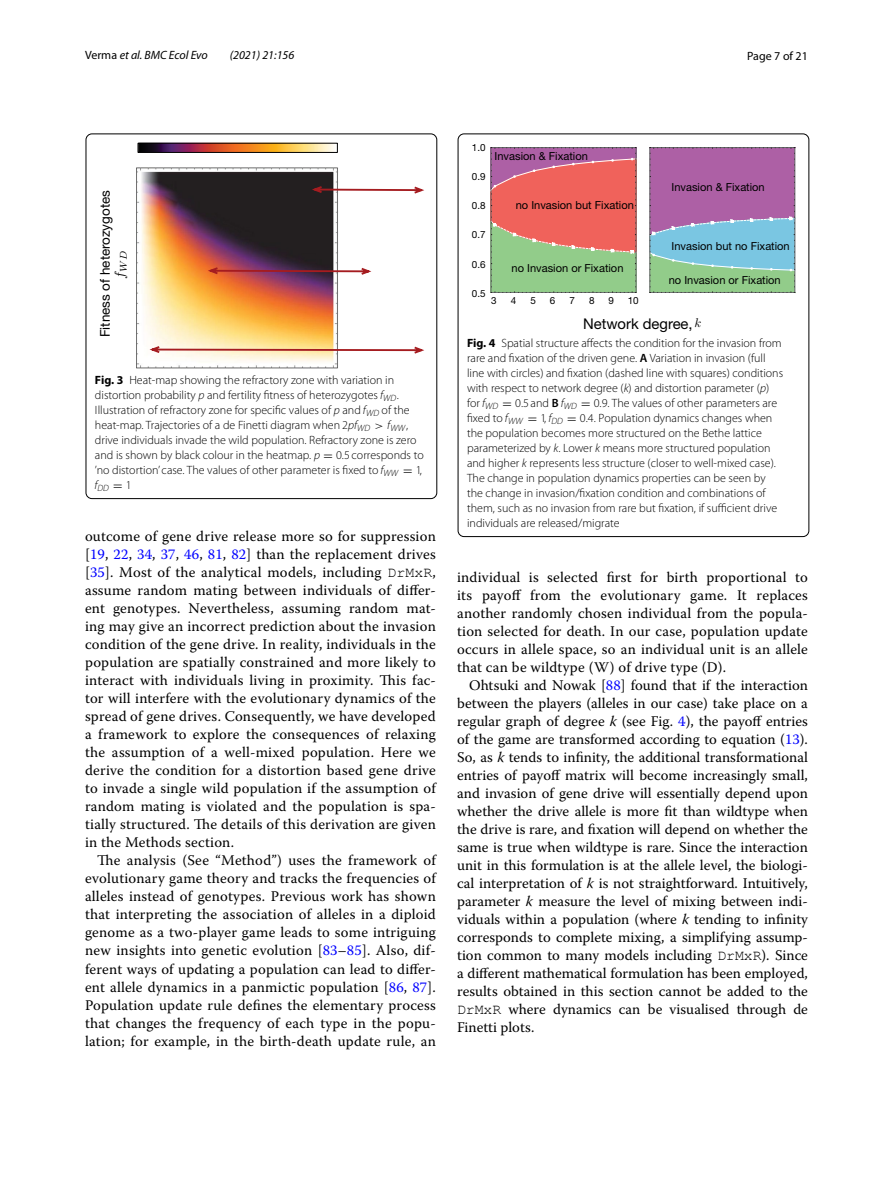
<style>
.page{position:relative;width:893px;height:1187px;background:#fff}
.page>*{position:absolute;margin:0;border:0;box-sizing:border-box;transform-origin:0 0}
.t1{font:14.85px "Helvetica Neue 3";color:#000}
.t2{font:14.7px/18px "Warnock Pro";letter-spacing:.015em;color:#000;text-align:justify}
.t3{font:13.5px "Helvetica Neue 4";color:#000}
.t4{font:300 12px/15px "Myriad Pro";color:#000}
.t5{font:italic 12px "Myriad Pro";color:#000}
.t6{font:12px "Myriad Pro";color:#000}
.t7{font:11.1px "Helvetica Neue 3";color:#000}
.t8{font:9.9px "Helvetica Neue 3";color:#000}
.t9{font:9.75px "CMMI72";color:#000}
.t10{font:9.15px "Myriad Pro Light It 12";color:#000}
.s1{font-style:normal}
.s2{font-weight:700}
.s3{font-family:"Myriad Pro Light It 17";font-weight:400}
.s4{font-family:"Myriad Pro Light It 7";font-weight:400}
.s5{font-family:"Myriad Pro Light It 8";font-weight:400}
.s6{font-family:"Myriad Pro Light 8";font-weight:400}
.s7{font-family:"Myriad Pro Light It 9";font-weight:400}
.s8{font-family:"MTMI4";font-weight:400}
.s9{font-family:"Myriad Pro Light It 10";font-weight:400}
.s10{font-family:"MTSYN7";font-weight:400}
.s11{font-family:"Myriad Pro Light 9";font-weight:400}
.s12{font-family:"Myriad Pro Light It 11";font-weight:400}
.s13{font-family:"MTSYN8";font-weight:400}
.s14{font-family:"Myriad Pro Light 10";font-weight:400}
.s15{color:#00f}
.s16{font-family:"Courier New"}
.s17{font-family:"CMMI103";font-size:12.6px}
.s18{font-weight:600}
.s19{font-family:"Myriad Pro Light It 13";font-weight:400}
.s20{font-family:"MTSYN10";font-weight:400}
.s21{font-family:"Myriad Pro Light 12";font-weight:400}
.s22{font-family:"Myriad Pro Light It 14";font-weight:400}
.s23{font-family:"MTSYN11";font-weight:400}
.s24{font-family:"Myriad Pro Light 13";font-weight:400}
.s25{font-family:"Myriad Pro Light It 15";font-weight:400}
.s26{font-family:"MTSYN12";font-weight:400}
.s27{font-family:"Myriad Pro Light 14";font-weight:400}
.s28{font-family:"Myriad Pro Light It 16";font-weight:400}
.s29{font-family:"MTSYN13";font-weight:400}
.s30{font-family:"Myriad Pro Light 15";font-weight:400}
.s31{font-style:italic}
</style>
<div class="page">
<img style="left:137px;top:167px;width:201px;height:201px">
<svg style="left:140px;top:145px;width:194px;height:6px"></svg>
<div style="left:138px;top:143px;width:200px;height:10px;border:1px solid #000"></div>
<svg style="left:309px;top:184px;width:115px;height:11px"></svg>
<svg style="left:205px;top:266px;width:167px;height:10px;background:#9d5662"></svg>
<svg style="left:147px;top:344px;width:277px;height:11px"></svg>
<div style="left:86px;top:134px;width:351px;height:365px;border:1px solid #000;border-radius:6px"></div>
<svg style="left:649px;top:147px;width:147px;height:146px;background:#9992b0"></svg>
<svg style="left:490px;top:147px;width:147px;height:146px;background:#c48676"></svg>
<div style="left:458px;top:134px;width:351px;height:402px;border:1px solid #000;border-radius:6px"></div>
<p class="t5" style="left:85px;top:48px;width:124px"><span class="s1">Verma</span> et al. BMC Ecol Evo</p>
<p class="t5" style="left:230px;top:48px;width:66px">(2021) 21:156</p>
<p class="t6" style="left:747px;top:48px;width:62px">Page 7 of 21</p>
<p class="t3" style="left:97px;top:337px;width:149px;rotate:-90deg">Fitness of heterozygotes</p>
<p class="t9" style="left:119px;top:278px;width:29px;rotate:-90deg"><sup>f</sup>WD</p>
<p class="t4" style="left:95px;top:372px;width:330px"><span class="s2">Fig. 3</span> Heat-map showing the refractory zone with variation in distortion probability <span class="s3">p</span> and fertility fitness of heterozygotes <span class="s4">f</span><sub>WD</sub>.<br>Illustration of refractory zone for specific values of <span class="s3">p</span> and <span class="s5">f</span><sub>WD</sub> of the heat-map. Trajectories of a de Finetti diagram when <span class="s6">2</span><span class="s7">pf</span><sub>WD</sub> <span class="s8">&gt;</span> <span class="s7">f</span><sub>WW</sub>, drive individuals invade the wild population. Refractory zone is zero and is shown by black colour in the heatmap. <span class="s9">p</span> <span class="s10">=</span> <span class="s11">0.5</span> corresponds to ’no distortion’ case. The values of other parameter is fixed to <span class="s12">f</span><sub>WW</sub> <span class="s13">=</span> <span class="s14">1</span>,</p>
<p class="t10" style="left:94px;top:484px;width:39px"><sup>f</sup>DD <sup>=</sup> <sup>1</sup></p>
<p class="t2" style="left:85px;top:527px;width:352px">outcome of gene drive release more so for suppression [<span class="s15">19</span>, <span class="s15">22</span>, <span class="s15">34</span>, <span class="s15">37</span>, <span class="s15">46</span>, <span class="s15">81</span>, <span class="s15">82</span>] than the replacement drives [<span class="s15">35</span>]. Most of the analytical models, including <span class="s16">DrMxR</span>, assume random mating between individuals of differ&shy;ent genotypes. Nevertheless, assuming random mat&shy;ing may give an incorrect prediction about the invasion condition of the gene drive. In reality, individuals in the population are spatially constrained and more likely to interact with individuals living in proximity. This fac&shy;tor will interfere with the evolutionary dynamics of the spread of gene drives. Consequently, we have developed a framework to explore the consequences of relaxing the assumption of a well-mixed population. Here we derive the condition for a distortion based gene drive to invade a single wild population if the assumption of random mating is violated and the population is spa&shy;tially structured. The details of this derivation are given in the Methods section.</p>
<p class="t2" style="left:85px;top:851px;width:352px;text-indent:12px">The analysis (See “Method”) uses the framework of evolutionary game theory and tracks the frequencies of alleles instead of genotypes. Previous work has shown that interpreting the association of alleles in a diploid genome as a two-player game leads to some intriguing new insights into genetic evolution [<span class="s15">83</span>–<span class="s15">85</span>]. Also, dif&shy;ferent ways of updating a population can lead to differ&shy;ent allele dynamics in a panmictic population [<span class="s15">86</span>, <span class="s15">87</span>].<br>Population update rule defines the elementary process that changes the frequency of each type in the popu&shy;lation; for example, in the birth-death update rule, an</p>
<p class="t8" style="left:472px;top:142px;width:15px">1.0</p>
<p class="t8" style="left:472px;top:171px;width:15px">0.9</p>
<p class="t8" style="left:472px;top:200px;width:15px">0.8</p>
<p class="t8" style="left:472px;top:229px;width:15px">0.7</p>
<p class="t8" style="left:472px;top:258px;width:15px">0.6</p>
<p class="t7" style="left:495px;top:149px;width:95px">Invasion &amp; Fixation</p>
<p class="t7" style="left:516px;top:198px;width:120px">no Invasion but Fixation</p>
<p class="t7" style="left:511px;top:261px;width:114px">no Invasion or Fixation</p>
<p class="t8" style="left:472px;top:287px;width:15px">0.5</p>
<p class="t8" style="left:491px;top:295px;width:7px">3</p>
<p class="t8" style="left:511px;top:295px;width:7px">4</p>
<p class="t8" style="left:609px;top:295px;width:7px">9</p>
<p class="t8" style="left:530px;top:295px;width:7px">5</p>
<p class="t8" style="left:550px;top:295px;width:7px">6</p>
<p class="t8" style="left:569px;top:295px;width:7px">7</p>
<p class="t8" style="left:589px;top:295px;width:7px">8</p>
<p class="t8" style="left:628px;top:295px;width:12px">10</p>
<p class="t7" style="left:671px;top:180px;width:95px">Invasion &amp; Fixation</p>
<p class="t7" style="left:672px;top:240px;width:120px">Invasion but no Fixation</p>
<p class="t7" style="left:669px;top:273px;width:114px">no Invasion or Fixation</p>
<p class="t1" style="left:583px;top:315px;width:119px">Network degree, <span class="s17">k</span></p>
<p class="t4" style="left:467px;top:336px;width:318px"><span class="s2">Fig. 4</span> Spatial structure affects the condition for the invasion from rare and fixation of the driven gene. <span class="s18">A</span> Variation in invasion (full line with circles) and fixation (dashed line with squares) conditions with respect to network degree (<span class="s3">k</span>) and distortion parameter (<span class="s3">p</span>) for <span class="s19">f</span><sub>WD</sub> <span class="s20">=</span> <span class="s21">0.5</span> and <span class="s18">B</span> <span class="s22">f</span><sub>WD</sub> <span class="s23">=</span> <span class="s24">0.9</span>. The values of other parameters are fixed to <span class="s25">f</span><sub>WW</sub> <span class="s26">=</span> <span class="s27">1</span>, <span class="s28">f</span><sub>DD</sub> <span class="s29">=</span> <span class="s30">0.4</span>. Population dynamics changes when the population becomes more structured on the Bethe lattice parameterized by <span class="s3">k</span>. Lower <span class="s3">k</span> means more structured population and higher <span class="s3">k</span> represents less structure (closer to well-mixed case).<br>The change in population dynamics properties can be seen by the change in invasion/fixation condition and combinations of them, such as no invasion from rare but fixation, if sufficient drive individuals are released/migrate</p>
<p class="t2" style="left:457px;top:567px;width:352px">individual is selected first for birth proportional to its payoff from the evolutionary game. It replaces another randomly chosen individual from the popula&shy;tion selected for death. In our case, population update occurs in allele space, so an individual unit is an allele that can be wildtype (W) of drive type (D).</p>
<p class="t2" style="left:457px;top:675px;width:352px;text-indent:12px">Ohtsuki and Nowak [<span class="s15">88</span>] found that if the interaction between the players (alleles in our case) take place on a regular graph of degree <span class="s31">k</span> (see Fig. <span class="s15">4</span>), the payoff entries of the game are transformed according to equation (<span class="s15">13</span>).<br>So, as <span class="s31">k</span> tends to infinity, the additional transformational entries of payoff matrix will become increasingly small, and invasion of gene drive will essentially depend upon whether the drive allele is more fit than wildtype when the drive is rare, and fixation will depend on whether the same is true when wildtype is rare. Since the interaction unit in this formulation is at the allele level, the biologi&shy;cal interpretation of <span class="s31">k</span> is not straightforward. Intuitively, parameter <span class="s31">k</span> measure the level of mixing between indi&shy;viduals within a population (where <span class="s31">k</span> tending to infinity corresponds to complete mixing, a simplifying assump&shy;tion common to many models including <span class="s16">DrMxR</span>). Since a different mathematical formulation has been employed, results obtained in this section cannot be added to the <span class="s16">DrMxR</span> where dynamics can be visualised through de Finetti plots.</p>
</div>
